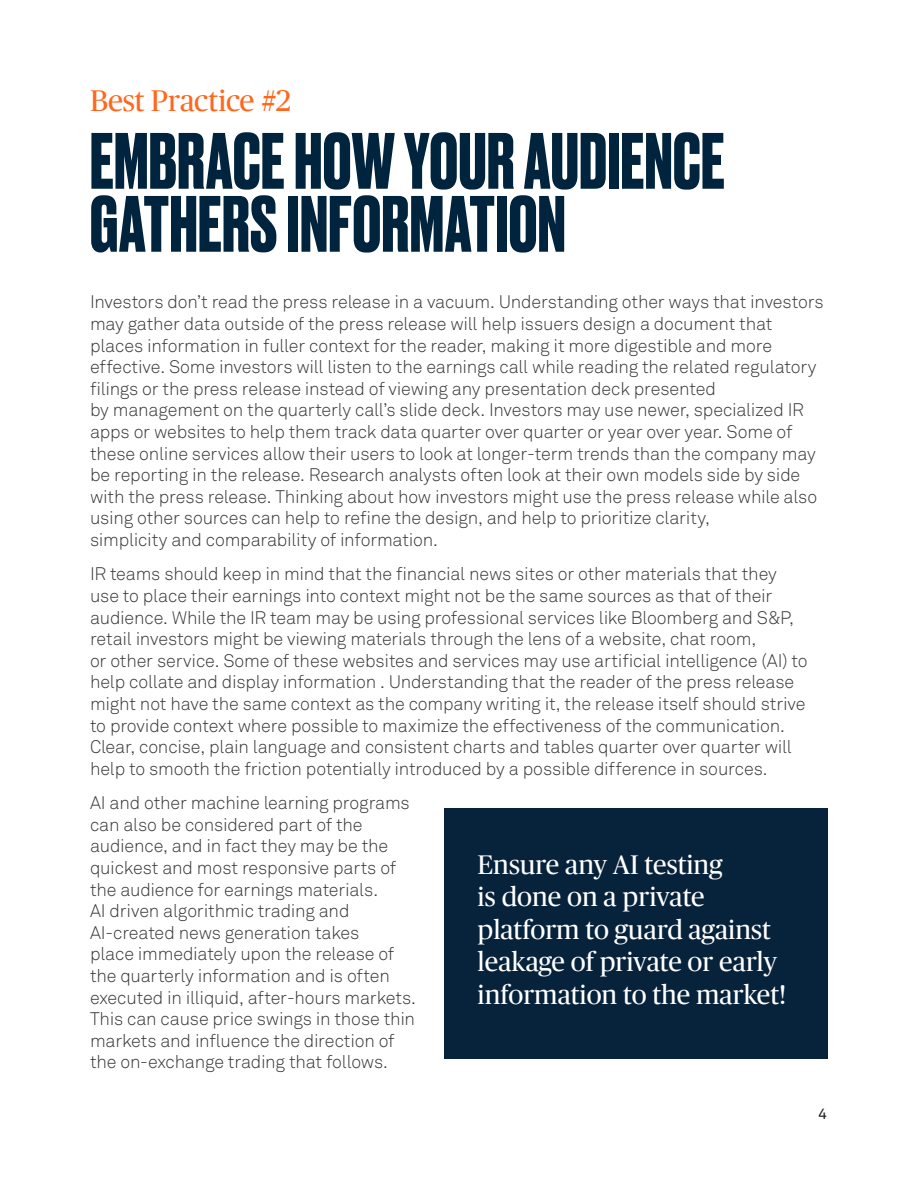
<style>
.page{position:relative;width:918px;height:1188px;background:#fff}
.page>*{position:absolute;margin:0;border:0;box-sizing:border-box;transform-origin:0 0}
.t1{font:700 75px/63px "Druk";letter-spacing:.005em;color:#00243d}
.t2{font:30px "Publico Pro";letter-spacing:-.005em;color:#ff671c}
.t3{font:27px/32.4px "Publico Pro";color:#fff}
.t4{font:18px/21.6px "Akkurat Light Pro";letter-spacing:-.01em;color:#363936}
.t5{font:15px "Akkurat Pro";color:#231f20}
</style>
<div class="page">
<div style="left:445px;top:809px;width:383px;height:250px;background:#07233c"></div>
<p class="t2" style="left:90px;top:80px;width:202px">Best Practice #2</p>
<p class="t1" style="left:90px;top:126px;width:636px">EMBRACE HOW YOUR AUDIENCE<br>GATHERS INFORMATION</p>
<p class="t4" style="left:90px;top:292px;width:735px">Investors don’t read the press release in a vacuum. Understanding other ways that investors may gather data outside of the press release will help issuers design a document that places information in fuller context for the reader, making it more digestible and more effective. Some investors will listen to the earnings call while reading the related regulatory filings or the press release instead of viewing any presentation deck presented<br>by management on the quarterly call’s slide deck. Investors may use newer, specialized IR apps or websites to help them track data quarter over quarter or year over year. Some of these online services allow their users to look at longer-term trends than the company may be reporting in the release. Research analysts often look at their own models side by side with the press release. Thinking about how investors might use the press release while also using other sources can help to refine the design, and help to prioritize clarity,<br>simplicity and comparability of information.</p>
<p class="t4" style="left:90px;top:564px;width:719px">IR teams should keep in mind that the financial news sites or other materials that they use to place their earnings into context might not be the same sources as that of their audience. While the IR team may be using professional services like Bloomberg and S&amp;P, retail investors might be viewing materials through the lens of a website, chat room,<br>or other service. Some of these websites and services may use artificial intelligence (AI) to help collate and display information . Understanding that the reader of the press release might not have the same context as the company writing it, the release itself should strive to provide context where possible to maximize the effectiveness of the communication.<br>Clear, concise, plain language and consistent charts and tables quarter over quarter will help to smooth the friction potentially introduced by a possible difference in sources.</p>
<p class="t4" style="left:90px;top:792px;width:327px">AI and other machine learning programs can also be considered part of the audience, and in fact they may be the quickest and most responsive parts of the audience for earnings materials.<br>AI driven algorithmic trading and AI-created news generation takes<br>place immediately upon the release of the quarterly information and is often executed in illiquid, after-hours markets.<br>This can cause price swings in those thin markets and influence the direction of the on-exchange trading that follows.</p>
<p class="t3" style="left:478px;top:847px;width:310px">Ensure any AI testing<br>is done on a private platform to guard against leakage of private or early information to the market!</p>
<p class="t5" style="left:818px;top:1105px;width:10px">4</p>
</div>
